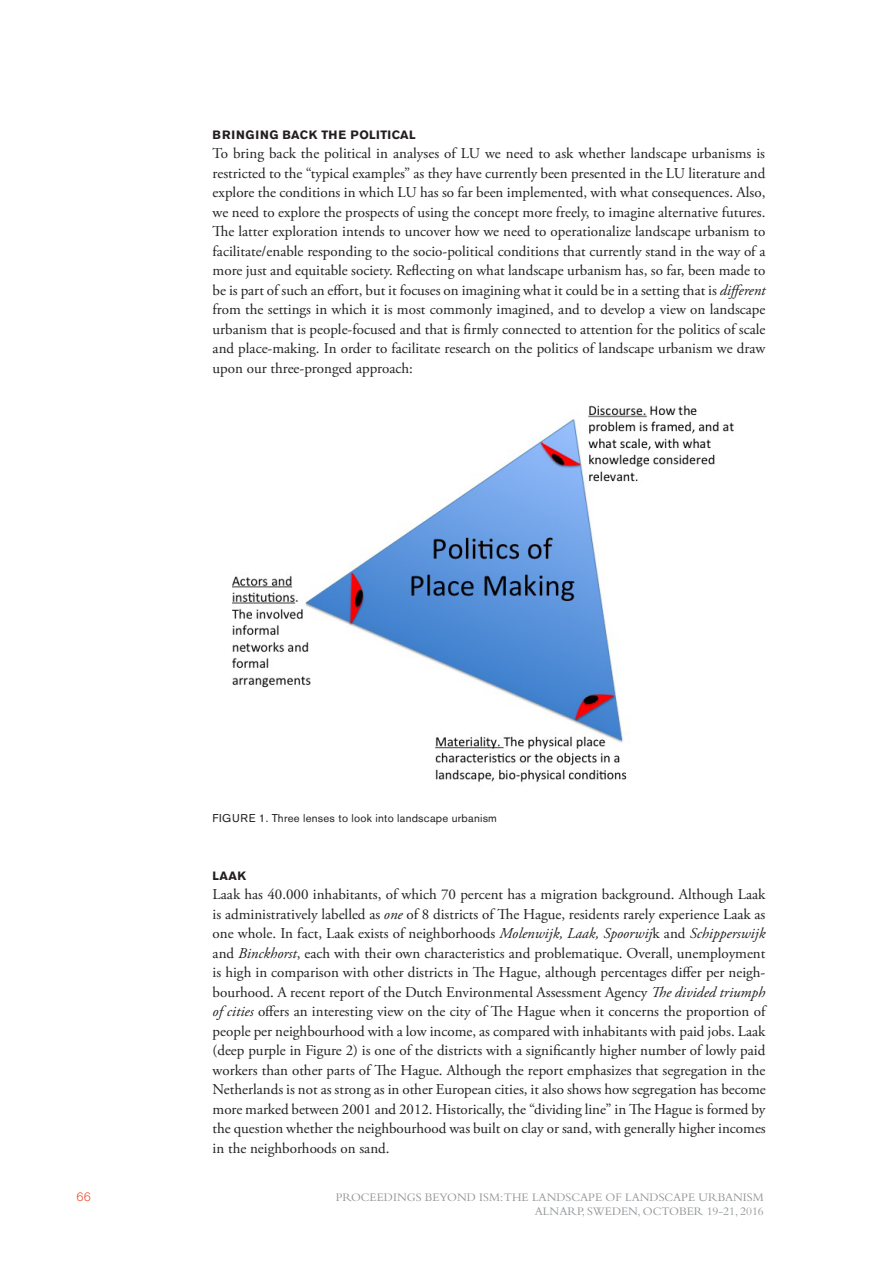
<style>
.page{position:relative;width:893px;height:1263px;background:#fff}
.page>*{position:absolute;margin:0;border:0;box-sizing:border-box;transform-origin:0 0}
.Löptext_grupp_1{font:15px/19.5px "Adobe Garamond Pro";color:#231f20;text-align:justify}
.t1{font:12px/14.4px "Bembo Std";color:#939598;text-align:right}
.Rubrik_löptext_1{font:700 12px "Akzidenz Grotesk Std";letter-spacing:.035em;color:#231f20}
.t2{font:300 12px "Akzidenz Grotesk Std";color:#ef4722}
.Bildtext{font:11.25px "Akzidenz Grotesk Std";letter-spacing:.02em;color:#231f20}
.s1{font-style:italic}
</style>
<div class="page">
<img style="left:232px;top:405px;width:502px;height:378px">
<p class="Rubrik_löptext_1" style="left:213px;top:127px;width:205px">BRINGING BACK THE POLITICAL</p>
<p class="Löptext_grupp_1" style="left:213px;top:144px;width:554px">To bring back the political in analyses of LU we need to ask whether landscape urbanisms is restricted to the “typical examples” as they have currently been presented in the LU literature and explore the conditions in which LU has so far been implemented, with what consequences. Also, we need to explore the prospects of using the concept more freely, to imagine alternative futures.<br>The latter exploration intends to uncover how we need to operationalize landscape urbanism to facilitate/enable responding to the socio-political conditions that currently stand in the way of a more just and equitable society. Reflecting on what landscape urbanism has, so far, been made to be is part of such an effort, but it focuses on imagining what it could be in a setting that is <span class="s1">different </span>from the settings in which it is most commonly imagined, and to develop a view on landscape urbanism that is people-focused and that is firmly connected to attention for the politics of scale and place-making. In order to facilitate research on the politics of landscape urbanism we draw upon our three-pronged approach:</p>
<p class="t2" style="left:77px;top:1190px;width:16px">66</p>
<p class="Bildtext" style="left:213px;top:811px;width:286px">FIGURE 1. Three lenses to look into landscape urbanism</p>
<p class="Rubrik_löptext_1" style="left:213px;top:868px;width:35px">LAAK</p>
<p class="Löptext_grupp_1" style="left:213px;top:885px;width:555px">Laak has 40.000 inhabitants, of which 70 percent has a migration background. Although Laak is administratively labelled as <span class="s1">one</span> of 8 districts of The Hague, residents rarely experience Laak as one whole. In fact, Laak exists of neighborhoods <span class="s1">Molenwijk, Laak, Spoorwij</span>k and <span class="s1">Schipperswijk </span>and <span class="s1">Binckhorst</span>, each with their own characteristics and problematique. Overall, unemployment is high in comparison with other districts in The Hague, although percentages differ per neigh&shy;bourhood. A recent report of the Dutch Environmental Assessment Agency <span class="s1">The divided triumph of cities</span> offers an interesting view on the city of The Hague when it concerns the proportion of people per neighbourhood with a low income, as compared with inhabitants with paid jobs. Laak (deep purple in Figure 2) is one of the districts with a significantly higher number of lowly paid workers than other parts of The Hague. Although the report emphasizes that segregation in the Netherlands is not as strong as in other European cities, it also shows how segregation has become more marked between 2001 and 2012. Historically, the “dividing line” in The Hague is formed by the question whether the neighbourhood was built on clay or sand, with generally higher incomes in the neighborhoods on sand.</p>
<p class="t1" style="left:336px;top:1189px;width:429px">PROCEEDINGS BEYOND ISM:THE LANDSCAPE OF LANDSCAPE URBANISM<br>ALNARP, SWEDEN, OCTOBER 19-21, 2016</p>
</div>
